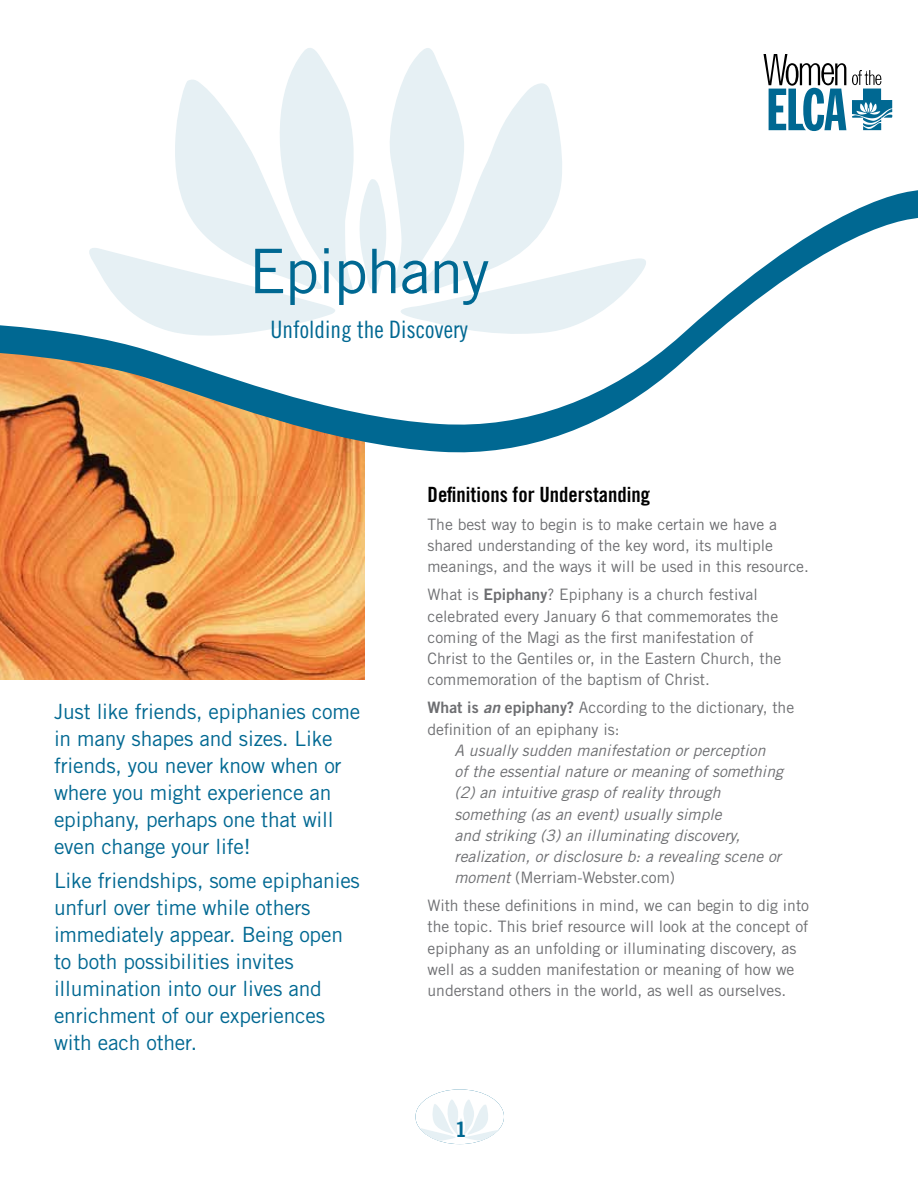
<style>
.page{position:relative;width:918px;height:1188px;background:#fff}
.page>*{position:absolute;margin:0;border:0;box-sizing:border-box;transform-origin:0 0}
.t1{font:61.5px "Trade Gothic";letter-spacing:-.02em;color:#006892}
.t2{font:24px "Trade Gothic Cond Eighteen";color:#006892}
.t3{font:21px/27px "Trade Gothic";letter-spacing:-.01em;color:#006892}
.t4{font:21px "Trade Gothic Bold Cond Twenty";color:#000}
.t5{font:21px "Trade Gothic Bold Two";color:#006892}
.t6{font:15.75px/21.3px "Trade Gothic";color:#6d6e71}
.t7{font:italic 15.75px/21.3px "Trade Gothic";color:#6d6e71}
.s1{font-family:"Trade Gothic Bold Two"}
.s2{font-family:"Trade Gothic Bold Two";font-style:italic}
.s3{font-style:normal}
</style>
<div class="page">
<svg style="left:416px;top:1089px;width:88px;height:55px"></svg>
<img style="left:0;top:452px;width:364px;height:228px">
<svg style="left:0;top:429px;width:577px;height:23px"></svg>
<svg style="left:0;top:54px;width:918px;height:375px"></svg>
<svg style="left:82px;top:48px;width:573px;height:299px"></svg>
<svg style="left:764px;top:54px;width:82px;height:77px"></svg>
<svg style="left:852px;top:70px;width:40px;height:60px"></svg>
<h1 class="t1" style="left:249px;top:234px;width:242px">Epiphany</h1>
<h2 class="t2" style="left:270px;top:315px;width:199px">Unfolding the Discovery</h2>
<h3 class="t3" style="left:54px;top:698px;width:308px">Just like friends, epiphanies come in many shapes and sizes. Like friends, you never know when or where you might experience an epiphany, perhaps one that will even change your life!</h3>
<h3 class="t3" style="left:54px;top:867px;width:307px">Like friendships, some epiphanies unfurl over time while others immediately appear. Being open to both possibilities invites illumination into our lives and enrichment of our experiences with each other.</h3>
<h3 class="t4" style="left:428px;top:482px;width:224px">Definitions for Understanding</h3>
<p class="t6" style="left:428px;top:514px;width:383px">The best way to begin is to make certain we have a shared understanding of the key word, its multiple meanings, and the ways it will be used in this resource.</p>
<p class="t6" style="left:428px;top:584px;width:355px">What is <span class="s1">Epiphany</span>? Epiphany is a church festival celebrated every January 6 that commemorates the coming of the Magi as the first manifestation of Christ to the Gentiles or, in the Eastern Church, the commemoration of the baptism of Christ.</p>
<p class="t6" style="left:428px;top:697px;width:368px"><span class="s1">What is</span> <span class="s2">an</span> <span class="s1">epiphany?</span> According to the dictionary, the definition of an epiphany is:</p>
<p class="t7" style="left:454px;top:739px;width:330px">A usually sudden manifestation or perception<br>of the essential nature or meaning of something (2) an intuitive grasp of reality through something (as an event) usually simple<br>and striking (3) an illuminating discovery, realization, or disclosure b: a revealing scene or moment <span class="s3">(Merriam-Webster.com)</span></p>
<p class="t6" style="left:428px;top:895px;width:383px">With these definitions in mind, we can begin to dig into the topic. This brief resource will look at the concept of epiphany as an unfolding or illuminating discovery, as well as a sudden manifestation or meaning of how we understand others in the world, as well as ourselves.</p>
<h3 class="t5" style="left:455px;top:1116px;width:14px">1</h3>
</div>
